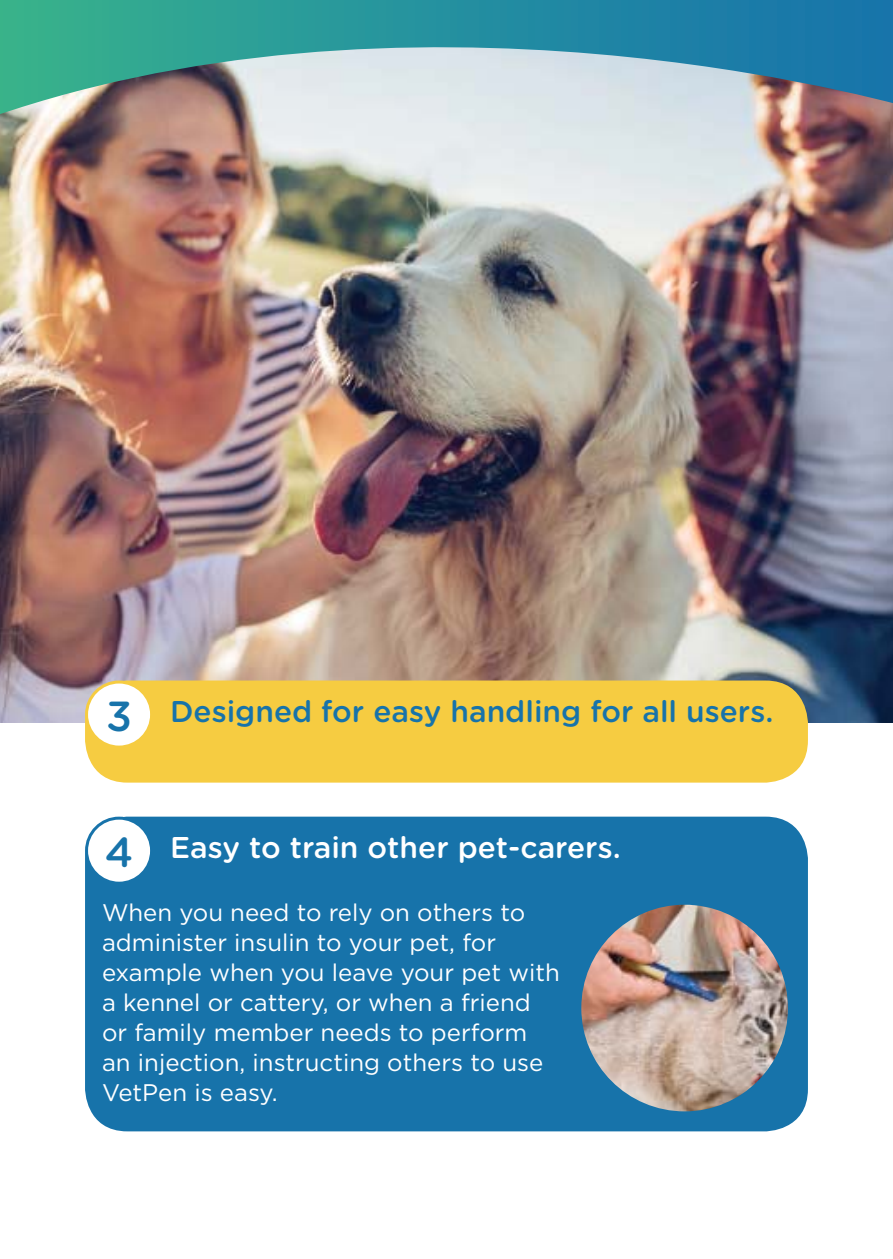
<style>
.page{position:relative;width:893px;height:1259px;background:#fff}
.page>*{position:absolute;margin:0;border:0;box-sizing:border-box;transform-origin:0 0}
.t1{font:500 42px "Gotham Rounded";color:#1773aa}
.t2{font:500 30px "Gotham Rounded";color:#1773aa}
.t3{font:500 30px "Gotham Rounded";color:#fff}
.t4{font:24px/30px "Gotham";color:#fff}
.s1{font-size:42px}
</style>
<div class="page">
<img style="left:0;top:251px;width:893px;height:472px">
<div style="left:85px;top:680px;width:723px;height:102px;background:#f6cc41;border-radius:43px"></div>
<img style="left:0;top:0;width:893px;height:251px">
<div style="left:87px;top:682px;width:65px;height:65px;background:#fff;border-radius:50%"></div>
<div style="left:85px;top:680px;width:68px;height:68px;border:3px solid #f6cc41;border-radius:50%"></div>
<div style="left:85px;top:816px;width:723px;height:315px;background:#1773aa;border-radius:43px"></div>
<div style="left:87px;top:818px;width:65px;height:65px;background:#fff;border-radius:50%"></div>
<div style="left:85px;top:816px;width:68px;height:68px;border:3px solid #1773aa;border-radius:50%"></div>
<img style="left:580px;top:903px;width:209px;height:210px;border-radius:50%">
<p class="t2" style="left:106px;top:698px;width:669px"><span class="s1">3</span> Designed for easy handling for all users.</p>
<h1 class="t1" style="left:105px;top:834px;width:30px">4</h1>
<p class="t3" style="left:170px;top:834px;width:452px">Easy to train other pet-carers.</p>
<p class="t4" style="left:102px;top:899px;width:459px">When you need to rely on others to administer insulin to your pet, for example when you leave your pet with a kennel or cattery, or when a friend or family member needs to perform an injection, instructing others to use<br>VetPen is easy.</p>
</div>
